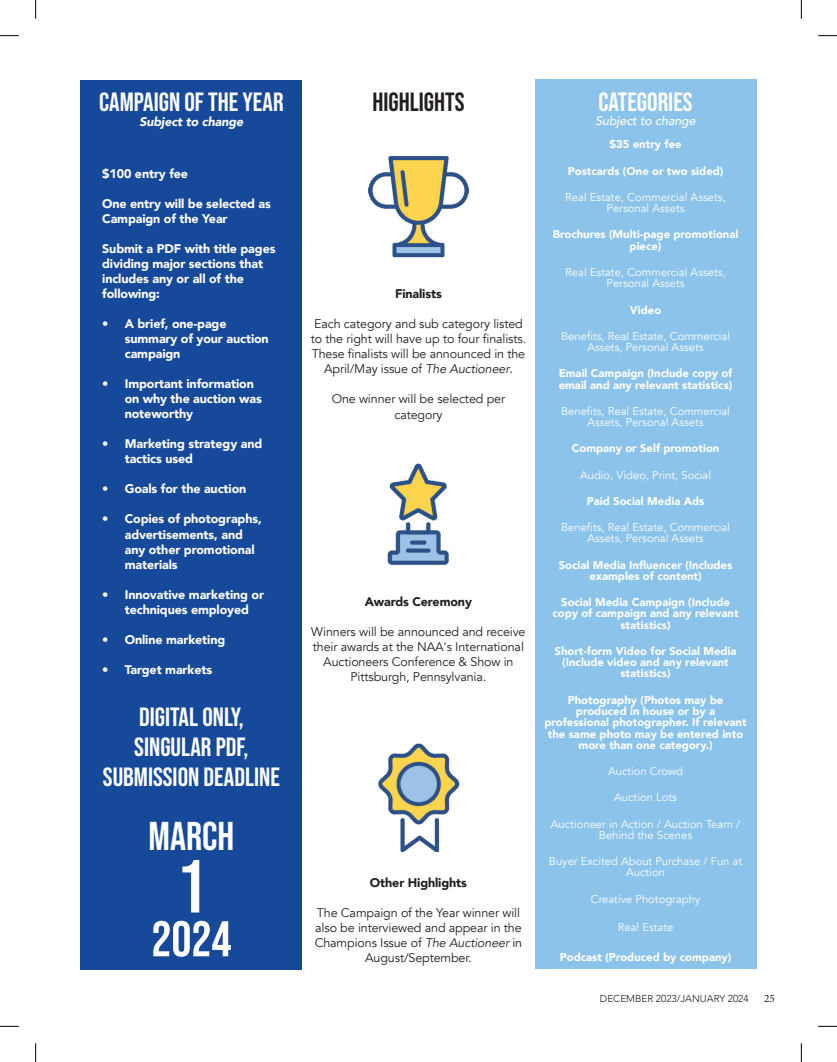
<style>
.page{position:relative;width:837px;height:1062px;background:#fff}
.page>*{position:absolute;margin:0;border:0;box-sizing:border-box;transform-origin:0 0}
.t1{font:75px "Bebas Neue";color:#fff}
.t2{font:50px "Bebas Neue";color:#fff}
.t3{font:40px "Bebas Neue";color:#fff}
.t4{font:26.25px/30px "Bebas Neue";color:#fff;text-align:center}
.t5{font:26.25px "Bebas Neue";color:#231f20}
.t6{font:900 12.5px/15px "Avenir";letter-spacing:-.01em;color:#fff}
.t7{font:12.5px/15px "Avenir";letter-spacing:-.01em;color:#231f20;text-align:center}
.t8{font:900 12.5px "Avenir";letter-spacing:-.01em;color:#231f20}
.t9{font:italic 900 12.5px "Avenir";letter-spacing:-.01em;color:#fff}
.t10{font:italic 500 12.5px "Avenir";letter-spacing:-.01em;color:#fff}
.t11{font:900 11.25px/11.2px "Avenir";color:#fff;text-align:center}
.t12{font:11.25px/11.2px "Avenir";color:#fff;text-align:center}
.t13{font:11.25px "Minion Pro";color:#231f20}
.t14{font:300 10px "Avenir";color:#231f20}
.s1{font-style:italic}
</style>
<div class="page">
<div style="left:81px;top:81px;width:221px;height:888px;background:#17499b"></div>
<div style="left:534px;top:80px;width:222px;height:888px;background:#8bc3ea"></div>
<img style="left:378px;top:743px;width:81px;height:108px">
<img style="left:368px;top:156px;width:100px;height:101px">
<img style="left:387px;top:463px;width:62px;height:102px">
<svg style="left:0;top:35px;width:19px;height:1px"></svg>
<svg style="left:818px;top:35px;width:18px;height:1px"></svg>
<svg style="left:0;top:1025px;width:19px;height:1px"></svg>
<svg style="left:818px;top:1025px;width:18px;height:1px"></svg>
<svg style="left:35px;top:0;width:1px;height:19px"></svg>
<svg style="left:35px;top:1043px;width:1px;height:18px"></svg>
<svg style="left:800px;top:0;width:1px;height:19px"></svg>
<svg style="left:800px;top:1043px;width:1px;height:18px"></svg>
<h3 class="t4" style="left:99px;top:86px;width:186px">CAMPAIGN OF THE YEAR</h3>
<p class="t9" style="left:139px;top:111px;width:106px">Subject to change</p>
<p class="t6" style="left:102px;top:166px;width:87px">$100 entry fee</p>
<p class="t6" style="left:102px;top:196px;width:170px">One entry will be selected as<br>Campaign of the Year</p>
<p class="t6" style="left:102px;top:241px;width:175px">Submit a PDF with title pages dividing major sections that includes any or all of the following:</p>
<p class="t6" style="left:125px;top:316px;width:145px;text-indent:-22px">• A brief, one-page summary of your auction campaign</p>
<p class="t6" style="left:125px;top:376px;width:138px;text-indent:-22px">• Important information on why the auction was noteworthy</p>
<p class="t6" style="left:125px;top:436px;width:139px;text-indent:-22px">• Marketing strategy and tactics used</p>
<p class="t6" style="left:102px;top:481px;width:146px">• Goals for the auction</p>
<p class="t6" style="left:125px;top:511px;width:138px;text-indent:-22px">• Copies of photographs, advertisements, and any other promotional materials</p>
<p class="t6" style="left:102px;top:586px;width:163px;text-align:center">• Innovative marketing or techniques employed</p>
<p class="t6" style="left:102px;top:631px;width:124px">• Online marketing</p>
<p class="t6" style="left:102px;top:661px;width:111px">• Target markets</p>
<h3 class="t4" style="left:103px;top:701px;width:178px">DIGITAL ONLY,<br>SINGULAR PDF,<br>SUBMISSION DEADLINE</h3>
<h3 class="t3" style="left:148px;top:813px;width:87px">MARCH</h3>
<h1 class="t1" style="left:176px;top:843px;width:31px">1</h1>
<h2 class="t2" style="left:151px;top:910px;width:81px">2024</h2>
<h3 class="t5" style="left:372px;top:87px;width:94px">HIGHLIGHTS</h3>
<p class="t8" style="left:395px;top:283px;width:48px">Finalists</p>
<p class="t7" style="left:310px;top:317px;width:217px">Each category and sub category listed to the right will have up to four finalists.<br>These finalists will be announced in the April/May issue of <span class="s1">The Auctioneer</span>.</p>
<p class="t7" style="left:331px;top:392px;width:175px">One winner will be selected per category</p>
<p class="t8" style="left:365px;top:591px;width:109px">Awards Ceremony</p>
<p class="t7" style="left:311px;top:624px;width:216px">Winners will be announced and receive their awards at the NAA's International Auctioneers Conference &amp; Show in Pittsburgh, Pennsylvania.</p>
<p class="t8" style="left:370px;top:871px;width:98px">Other Highlights</p>
<p class="t7" style="left:314px;top:905px;width:209px">The Campaign of the Year winner will also be interviewed and appear in the<br>Champions Issue of <span class="s1">The Auctioneer</span> in<br>August/September.</p>
<h3 class="t4" style="left:598px;top:86px;width:96px">CATEGORIES</h3>
<p class="t10" style="left:595px;top:113px;width:102px">Subject to change</p>
<p class="t11" style="left:609px;top:138px;width:74px">$35 entry fee</p>
<p class="t11" style="left:567px;top:165px;width:157px">Postcards (One or two sided)</p>
<p class="t12" style="left:565px;top:192px;width:162px">Real Estate, Commercial Assets,<br>Personal Assets</p>
<p class="t11" style="left:552px;top:228px;width:187px">Brochures (Multi-page promotional piece)</p>
<p class="t12" style="left:565px;top:266px;width:162px">Real Estate, Commercial Assets,<br>Personal Assets</p>
<p class="t11" style="left:629px;top:303px;width:33px">Video</p>
<p class="t12" style="left:561px;top:330px;width:170px">Benefits, Real Estate, Commercial<br>Assets, Personal Assets</p>
<p class="t11" style="left:558px;top:367px;width:175px;text-align:left">Email Campaign (Include copy of email and any relevant statistics)</p>
<p class="t12" style="left:561px;top:405px;width:170px">Benefits, Real Estate, Commercial<br>Assets, Personal Assets</p>
<p class="t11" style="left:571px;top:442px;width:149px">Company or Self promotion</p>
<p class="t12" style="left:580px;top:469px;width:132px">Audio, Video, Print, Social</p>
<p class="t11" style="left:586px;top:495px;width:119px">Paid Social Media Ads</p>
<p class="t12" style="left:561px;top:521px;width:170px">Benefits, Real Estate, Commercial<br>Assets, Personal Assets</p>
<p class="t11" style="left:558px;top:558px;width:175px">Social Media Influencer (Includes examples of content)</p>
<p class="t11" style="left:552px;top:596px;width:188px">Social Media Campaign (Include copy of campaign and any relevant statistics)</p>
<p class="t11" style="left:554px;top:645px;width:183px">Short-form Video for Social Media (Include video and any relevant statistics)</p>
<p class="t11" style="left:544px;top:693px;width:204px">Photography (Photos may be produced in house or by a professional photographer. If relevant the same photo may be entered into more than one category.)</p>
<p class="t12" style="left:607px;top:765px;width:77px">Auction Crowd</p>
<p class="t12" style="left:614px;top:791px;width:64px">Auction Lots</p>
<p class="t12" style="left:550px;top:818px;width:191px">Auctioneer in Action / Auction Team /<br>Behind the Scenes</p>
<p class="t12" style="left:548px;top:855px;width:195px">Buyer Excited About Purchase / Fun at<br>Auction</p>
<p class="t12" style="left:590px;top:893px;width:111px">Creative Photography</p>
<p class="t12" style="left:617px;top:921px;width:57px">Real Estate</p>
<p class="t11" style="left:559px;top:951px;width:173px">Podcast (Produced by company)</p>
<p class="t14" style="left:599px;top:992px;width:150px">DECEMBER 2023/JANUARY 2024</p>
<p class="t13" style="left:764px;top:990px;width:12px">25</p>
</div>
